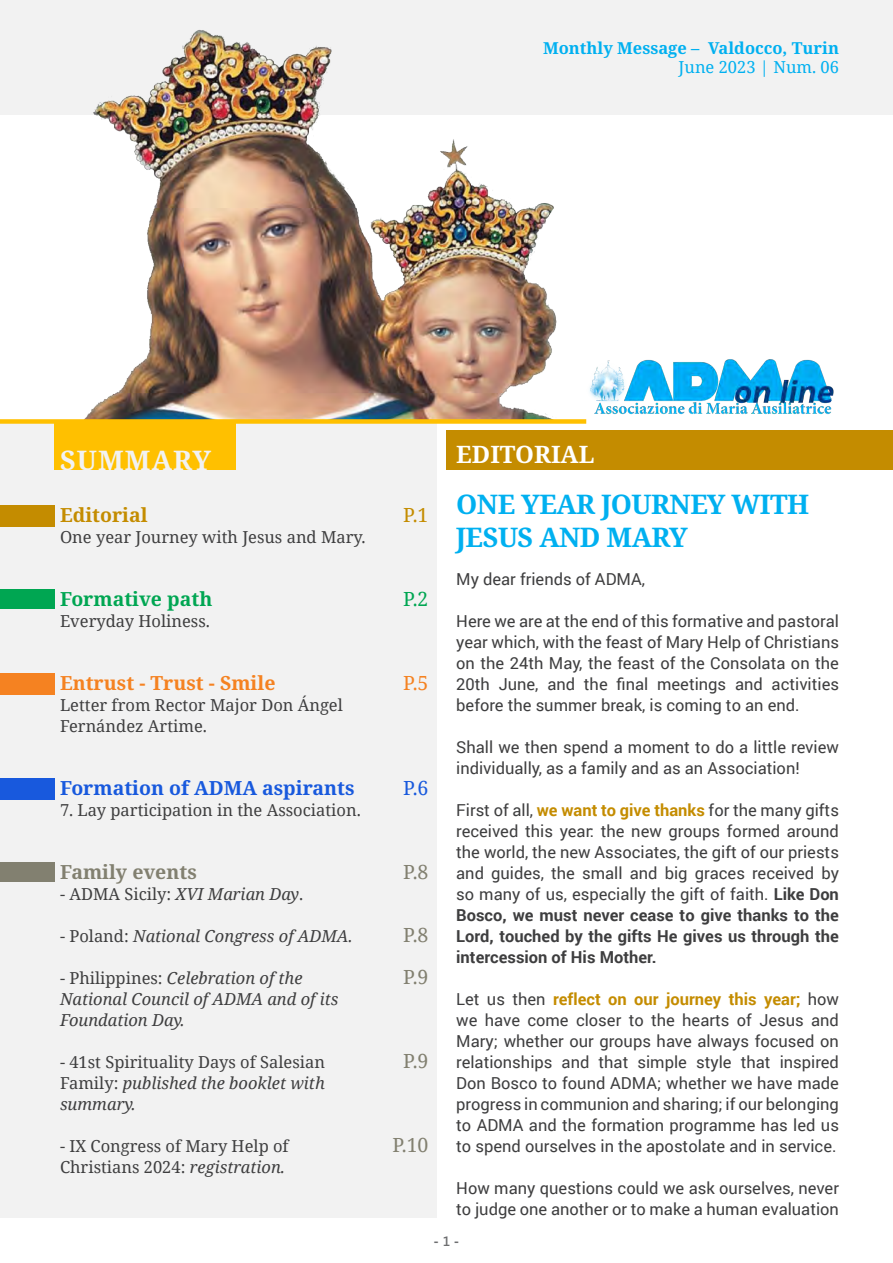
<style>
.page{position:relative;width:893px;height:1263px;background:#fff}
.page>*{position:absolute;margin:0;border:0;box-sizing:border-box;transform-origin:0 0}
.t1{font:700 27px/33px "Noto Serif";letter-spacing:-.02em;color:#00b0f0}
.t2{font:700 27px "Noto Serif";letter-spacing:.04em;color:#f2f2f2}
.t3{font:700 24px "Noto Serif";color:#fff}
.t4{font:700 19.5px "Noto Serif";color:#1859dd}
.t5{font:700 19.5px "Noto Serif";color:#f58221}
.t6{font:19.5px "Noto Serif";color:#828070}
.t7{font:700 19.5px "Noto Serif";color:#00a652}
.t8{font:700 19.5px "Noto Serif";color:#828070}
.t9{font:700 19.5px "Noto Serif";color:#c48c00}
.t10{font:19.5px "Noto Serif";color:#00a652}
.t11{font:19.5px "Noto Serif";color:#f58221}
.t12{font:19.5px "Noto Serif";color:#1859dd}
.t13{font:19.5px "Noto Serif";color:#c48c00}
.t14{font:16.5px/21px "Roboto";color:#3e3e3f;text-align:justify}
.t15{font:16.5px/21px "Noto Serif";color:#3e3e3f}
.t16{font:italic 16.5px/21px "Noto Serif";color:#3e3e3f}
.t17{font:700 16.5px "Noto Serif";color:#00b0f0}
.t18{font:16.5px "Noto Serif";color:#00b0f0}
.t19{font:700 13.5px "Segoe UI";color:#6d6e70}
.s1{font-weight:700;color:#c48c00}
.s2{font-weight:700}
.s3{font-style:italic}
.s4{font-style:normal}
.s5{font-weight:600}
</style>
<div class="page">
<div style="left:0;top:421px;width:437px;height:797px;background:#f2f2f2"></div>
<div style="left:0;top:0;width:893px;height:114px;background:#f2f2f2"></div>
<img style="left:0;top:30px;width:559px;height:389px">
<div style="left:0;top:419px;width:586px;height:5px;background:#ffc000"></div>
<img style="left:589px;top:359px;width:245px;height:56px">
<div style="left:446px;top:431px;width:447px;height:39px;background:#c48c00"></div>
<div style="left:54px;top:423px;width:182px;height:47px;background:#ffc000"></div>
<div style="left:0;top:590px;width:54px;height:19px;background:#00a652"></div>
<div style="left:0;top:673px;width:54px;height:21px;background:#f58221"></div>
<div style="left:0;top:778px;width:54px;height:22px;background:#1859dd"></div>
<div style="left:0;top:506px;width:54px;height:20px;background:#c48c00"></div>
<div style="left:0;top:863px;width:54px;height:19px;background:#828070"></div>
<p class="t17" style="left:543px;top:36px;width:297px">Monthly Message – Valdocco, Turin</p>
<p class="t18" style="left:679px;top:56px;width:162px">June 2023 | Num. 06</p>
<p class="t2" style="left:60px;top:441px;width:153px">SUMMARY</p>
<p class="t3" style="left:456px;top:437px;width:140px">EDITORIAL</p>
<p class="t1" style="left:456px;top:486px;width:355px">ONE YEAR JOURNEY WITH<br>JESUS AND MARY</p>
<p class="t14" style="left:456px;top:568px;width:190px">My dear friends of ADMA,</p>
<p class="t14" style="left:456px;top:610px;width:384px">Here we are at the end of this formative and pastoral year which, with the feast of Mary Help of Christians on the 24th May, the feast of the Consolata on the 20th June, and the final meetings and activities before the summer break, is coming to an end.</p>
<p class="t14" style="left:456px;top:736px;width:384px">Shall we then spend a moment to do a little review individually, as a family and as an Association!</p>
<p class="t14" style="left:456px;top:799px;width:384px">First of all, <span class="s1">we want to give thanks</span> for the many gifts received this year: the new groups formed around the world, the new Associates, the gift of our priests and guides, the small and big graces received by so many of us, especially the gift of faith. <span class="s2">Like Don Bosco, we must never cease to give thanks to the Lord, touched by the gifts He gives us through the intercession of His Mother.</span></p>
<p class="t14" style="left:456px;top:988px;width:384px">Let us then <span class="s1">reflect on our journey this year;</span> how we have come closer to the hearts of Jesus and Mary; whether our groups have always focused on relationships and that simple style that inspired Don Bosco to found ADMA; whether we have made progress in communion and sharing; if our belonging to ADMA and the formation programme has led us to spend ourselves in the apostolate and in service.</p>
<p class="t14" style="left:456px;top:1177px;width:384px">How many questions could we ask ourselves, never to judge one another or to make a human evaluation</p>
<p class="t9" style="left:60px;top:501px;width:89px">Editorial</p>
<p class="t13" style="left:403px;top:502px;width:27px">P.1</p>
<p class="t15" style="left:60px;top:526px;width:307px">One year Journey with Jesus and Mary.</p>
<p class="t7" style="left:60px;top:585px;width:154px">Formative path</p>
<p class="t10" style="left:403px;top:586px;width:27px">P.2</p>
<p class="t15" style="left:60px;top:610px;width:151px">Everyday Holiness.</p>
<p class="t5" style="left:60px;top:669px;width:217px">Entrust - Trust - Smile</p>
<p class="t11" style="left:403px;top:670px;width:27px">P.5</p>
<p class="t15" style="left:60px;top:694px;width:284px">Letter from Rector Major Don Ángel<br>Fernández Artime.</p>
<p class="t4" style="left:60px;top:774px;width:296px">Formation of ADMA aspirants</p>
<p class="t12" style="left:403px;top:775px;width:27px">P.6</p>
<p class="t15" style="left:60px;top:799px;width:302px">7. Lay participation in the Association.</p>
<p class="t8" style="left:60px;top:858px;width:138px">Family events</p>
<p class="t15" style="left:60px;top:883px;width:245px">- ADMA Sicily: <span class="s3">XVI Marian Day</span>.</p>
<p class="t16" style="left:60px;top:925px;width:294px"><span class="s4">- Poland:</span> National Congress of ADMA.</p>
<p class="t16" style="left:60px;top:967px;width:280px"><span class="s4">- Philippines:</span> Celebration of the<br>National Council of ADMA and of its<br>Foundation Day.</p>
<p class="t15" style="left:60px;top:1051px;width:266px;text-align:justify">- 41st Spirituality Days of Salesian Family: <span class="s3">published the booklet with summary.</span></p>
<p class="t15" style="left:60px;top:1135px;width:230px">- IX Congress of Mary Help of<br>Christians 2024: <span class="s3">registration.</span></p>
<p class="t6" style="left:403px;top:859px;width:27px">P.8</p>
<p class="t6" style="left:403px;top:922px;width:27px">P.8</p>
<p class="t6" style="left:403px;top:964px;width:27px">P.9</p>
<p class="t6" style="left:403px;top:1048px;width:27px">P.9</p>
<p class="t6" style="left:392px;top:1132px;width:38px">P.10</p>
<p class="t19" style="left:434px;top:1229px;width:27px">- <span class="s5">1</span> -</p>
</div>
